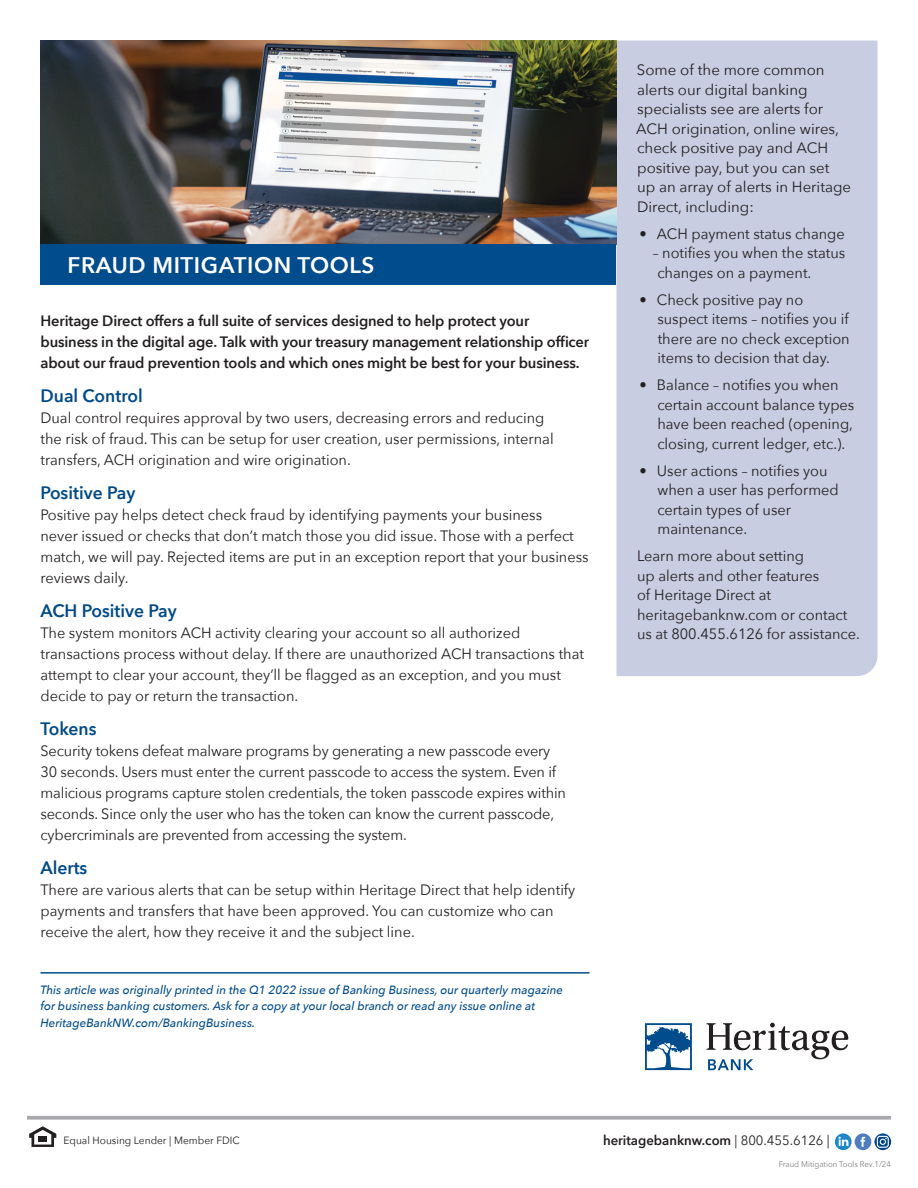
<style>
.page{position:relative;width:918px;height:1188px;background:#fff}
.page>*{position:absolute;margin:0;border:0;box-sizing:border-box;transform-origin:0 0}
.avenir_headline{font:600 22.5px "Avenir Next";letter-spacing:.025em;color:#fff}
.subhead_1{font:600 18px "Avenir Next";color:#004a87}
.body{font:15px/19.5px "Avenir Next";color:#231f20}
.body-2{font:600 15px/21px "Avenir Next";letter-spacing:-.01em;color:#231f20}
.t1{font:600 13.5px "Avenir Next";color:#231f20}
.body-3{font:italic 500 12px/16.5px "Avenir Next";color:#014c8c}
.t2{font:10.5px "Avenir Next";color:#231f20}
.Subheads{font:8.25px "Avenir Next";color:#808285;scale:.95 1}
.s1{font-weight:400}
</style>
<div class="page">
<hr style="left:40px;top:972px;width:550px;height:2px;background:#014c8c">
<div style="left:616px;top:40px;width:262px;height:636px;background:#c8cde1"></div>
<img style="left:40px;top:40px;width:576px;height:205px">
<div style="left:40px;top:245px;width:576px;height:40px;background:#014c8c"></div>
<svg style="left:27px;top:1116px;width:864px;height:4px;fill:#a8a9ad"></svg>
<svg style="left:29px;top:1126px;width:27px;height:21px"></svg>
<div style="left:855px;top:1133px;width:16px;height:17px;background:#4e7cbf;border-radius:50%"></div>
<svg style="left:861px;top:1137px;width:4px;height:10px"></svg>
<svg style="left:874px;top:1133px;width:17px;height:17px"></svg>
<svg style="left:877px;top:1136px;width:12px;height:12px"></svg>
<svg style="left:835px;top:1133px;width:17px;height:17px"></svg>
<svg style="left:838px;top:1137px;width:10px;height:9px"></svg>
<svg style="left:707px;top:1023px;width:141px;height:47px"></svg>
<svg style="left:645px;top:1023px;width:47px;height:47px"></svg>
<p class="avenir_headline" style="left:68px;top:246px;width:308px">FRAUD MITIGATION TOOLS</p>
<p class="body-2" style="left:40px;top:310px;width:550px">Heritage Direct offers a full suite of services designed to help protect your business in the digital age. Talk with your treasury management relationship officer about our fraud prevention tools and which ones might be best for your business.</p>
<p class="subhead_1" style="left:40px;top:380px;width:104px">Dual Control</p>
<p class="body" style="left:40px;top:407px;width:515px;line-height:21px">Dual control requires approval by two users, decreasing errors and reducing the risk of fraud. This can be setup for user creation, user permissions, internal transfers, ACH origination and wire origination.</p>
<p class="subhead_1" style="left:40px;top:477px;width:96px">Positive Pay</p>
<p class="body" style="left:40px;top:504px;width:550px;line-height:21px">Positive pay helps detect check fraud by identifying payments your business<br>never issued or checks that don’t match those you did issue. Those with a perfect match, we will pay. Rejected items are put in an exception report that your business reviews daily.</p>
<p class="subhead_1" style="left:40px;top:595px;width:138px">ACH Positive Pay</p>
<p class="body" style="left:40px;top:622px;width:545px;line-height:21px">The system monitors ACH activity clearing your account so all authorized transactions process without delay. If there are unauthorized ACH transactions that attempt to clear your account, they’ll be flagged as an exception, and you must decide to pay or return the transaction.</p>
<p class="subhead_1" style="left:40px;top:713px;width:57px">Tokens</p>
<p class="body" style="left:40px;top:740px;width:527px;line-height:21px">Security tokens defeat malware programs by generating a new passcode every 30 seconds. Users must enter the current passcode to access the system. Even if malicious programs capture stolen credentials, the token passcode expires within seconds. Since only the user who has the token can know the current passcode, cybercriminals are prevented from accessing the system.</p>
<p class="subhead_1" style="left:40px;top:852px;width:48px">Alerts</p>
<p class="body" style="left:40px;top:878px;width:536px;line-height:21px">There are various alerts that can be setup within Heritage Direct that help identify payments and transfers that have been approved. You can customize who can receive the alert, how they receive it and the subject line.</p>
<p class="body-3" style="left:40px;top:981px;width:524px">This article was originally printed in the Q1 2022 issue of Banking Business, our quarterly magazine for business banking customers. Ask for a copy at your local branch or read any issue online at<br>HeritageBankNW.com/BankingBusiness.</p>
<p class="body" style="left:636px;top:59px;width:216px">Some of the more common alerts our digital banking specialists see are alerts for<br>ACH origination, online wires, check positive pay and ACH positive pay, but you can set<br>up an array of alerts in Heritage<br>Direct, including:</p>
<p class="body" style="left:639px;top:223px;width:207px">• ACH payment status change</p>
<p class="body" style="left:657px;top:242px;width:189px;text-indent:-5px">– notifies you when the status changes on a payment.</p>
<p class="body" style="left:657px;top:289px;width:194px;text-indent:-18px">• Check positive pay no suspect items – notifies you if there are no check exception items to decision that day.</p>
<p class="body" style="left:657px;top:375px;width:199px;text-indent:-18px">• Balance – notifies you when certain account balance types have been reached (opening, closing, current ledger, etc.).</p>
<p class="body" style="left:657px;top:460px;width:183px;text-indent:-18px">• User actions – notifies you when a user has performed certain types of user maintenance.</p>
<p class="body" style="left:637px;top:546px;width:224px">Learn more about setting<br>up alerts and other features<br>of Heritage Direct at heritagebanknw.com or contact us at 800.455.6126 for assistance.</p>
<p class="t2" style="left:64px;top:1132px;width:178px">Equal Housing Lender | Member FDIC</p>
<p class="t1" style="left:603px;top:1129px;width:228px">heritagebanknw.com <span class="s1">| 800.455.6126 |</span></p>
<p class="Subheads" style="left:779px;top:1157px;width:120px">Fraud Mitigation Tools Rev.1/24</p>
</div>
